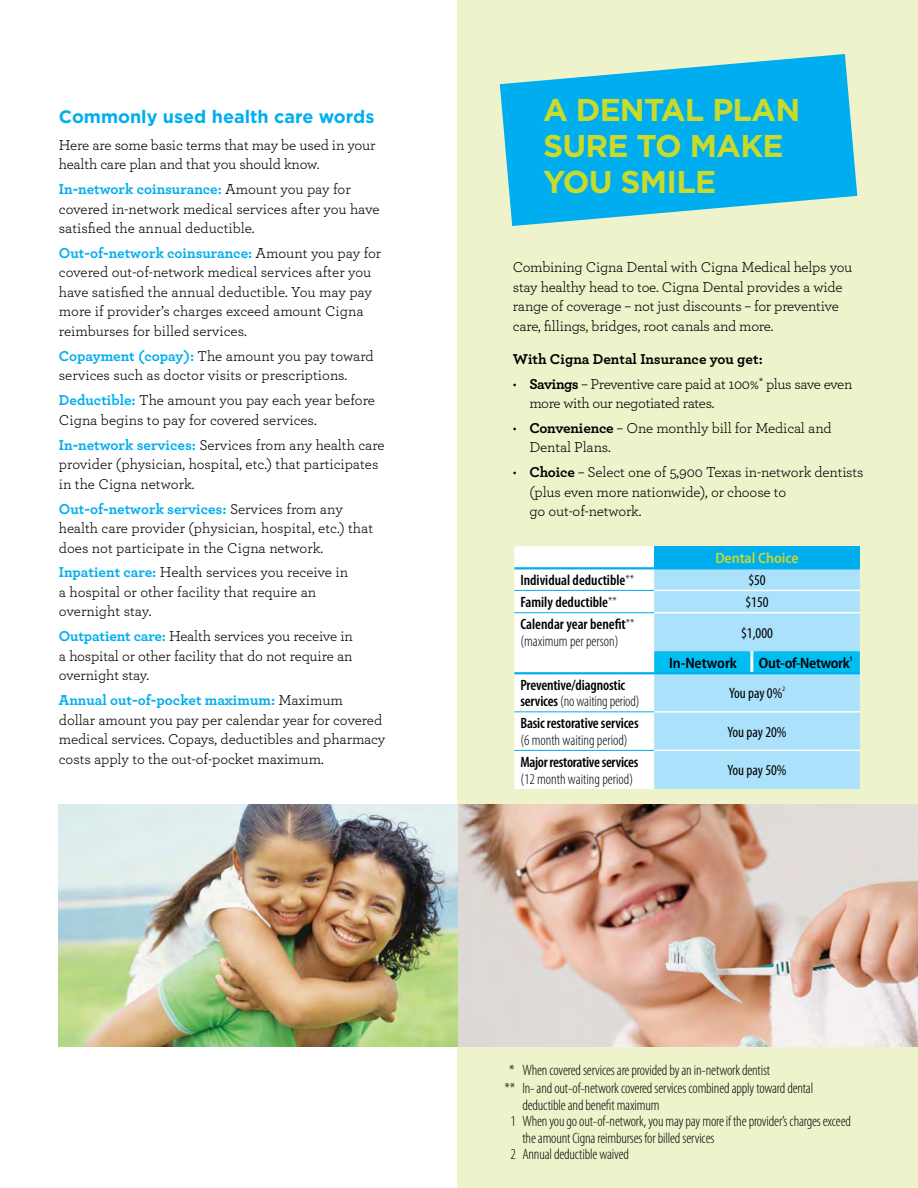
<style>
.page{position:relative;width:918px;height:1188px;background:#fff}
.page>*{position:absolute;margin:0;border:0;box-sizing:border-box;transform-origin:0 0}
.t1{font:700 31.5px/36px "Gotham";letter-spacing:-.025em;color:#c8da2b}
.t2{font:700 18px "Gotham";color:#00aeef}
.t3{font:15px/19.5px "Archer";letter-spacing:-.01em;color:#000}
.t4{font:300 condensed 15px/18.6px "Myriad Pro";letter-spacing:-.01em;color:#000}
.t5{font:600 condensed 15px/16.5px "Myriad Pro";letter-spacing:-.01em;color:#000}
.t6{font:condensed 15px "Myriad Pro";color:#000}
.t7{font:700 15px "Archer";color:#000}
.t8{font:600 semi-condensed 15px "Myriad Pro";letter-spacing:-.02em;color:#000}
.t9{font:600 semi-condensed 15px "Myriad Pro";color:#c8da2b}
.t10{font:600 semi-condensed 15px "Myriad Pro";color:#000}
.t11{font:600 semi-condensed 6.75px "Myriad Pro";color:#000}
.t12{font:condensed 6.75px "Myriad Pro";color:#000}
.s1{font-weight:700;color:#00aeef}
.s2{font-weight:700}
.s3{font-weight:300;font-size:12px}
.s4{font-weight:300}
</style>
<div class="page">
<div style="left:457px;top:0;width:461px;height:1188px;background:#eff3cb"></div>
<svg style="left:500px;top:54px;width:357px;height:172px;fill:#00aeef"></svg>
<img style="left:458px;top:804px;width:460px;height:243px">
<svg style="left:514px;top:546px;width:346px;height:243px;background:#bae8fa"></svg>
<hr style="left:654px;top:590px;width:98px;height:1px;background:#fff">
<hr style="left:752px;top:590px;width:108px;height:1px;background:#fff">
<hr style="left:654px;top:612px;width:98px;height:1px;background:#fff">
<hr style="left:752px;top:612px;width:108px;height:1px;background:#fff">
<hr style="left:654px;top:711px;width:98px;height:2px;background:#fff">
<hr style="left:752px;top:711px;width:108px;height:2px;background:#fff">
<hr style="left:654px;top:750px;width:98px;height:1px;background:#fff">
<hr style="left:752px;top:750px;width:108px;height:1px;background:#fff">
<hr style="left:514px;top:567px;width:140px;height:2px;background:#00aeef">
<hr style="left:514px;top:672px;width:140px;height:2px;background:#00aeef">
<hr style="left:514px;top:590px;width:140px;height:1px;background:#00aeef">
<hr style="left:514px;top:612px;width:140px;height:1px;background:#00aeef">
<hr style="left:514px;top:711px;width:140px;height:1px;background:#00aeef">
<hr style="left:514px;top:750px;width:140px;height:1px;background:#00aeef">
<hr style="left:654px;top:567px;width:98px;height:2px;background:#00aeef">
<hr style="left:752px;top:567px;width:108px;height:2px;background:#00aeef">
<hr style="left:750px;top:651px;width:3px;height:21px;background:#fff">
<hr style="left:654px;top:672px;width:98px;height:2px;background:#00aeef">
<hr style="left:752px;top:672px;width:108px;height:2px;background:#00aeef">
<img style="left:58px;top:804px;width:400px;height:243px">
<p class="t2" style="left:59px;top:104px;width:317px">Commonly used health care words</p>
<p class="t3" style="left:59px;top:134px;width:318px">Here are some basic terms that may be used in your health care plan and that you should know.</p>
<p class="t3" style="left:59px;top:179px;width:322px"><span class="s1">In-network coinsurance:</span> Amount you pay for covered in-network medical services after you have satisfied the annual deductible.</p>
<p class="t3" style="left:59px;top:243px;width:324px"><span class="s1">Out-of-network coinsurance:</span> Amount you pay for covered out-of-network medical services after you have satisfied the annual deductible. You may pay more if provider’s charges exceed amount Cigna reimburses for billed services.</p>
<p class="t3" style="left:59px;top:345px;width:316px"><span class="s1">Copayment (copay):</span> The amount you pay toward services such as doctor visits or prescriptions.</p>
<p class="t3" style="left:59px;top:390px;width:318px"><span class="s1">Deductible:</span> The amount you pay each year before<br>Cigna begins to pay for covered services.</p>
<p class="t3" style="left:59px;top:434px;width:327px"><span class="s1">In-network services:</span> Services from any health care provider (physician, hospital, etc.) that participates in the Cigna network.</p>
<p class="t3" style="left:59px;top:498px;width:316px"><span class="s1">Out-of-network services:</span> Services from any health care provider (physician, hospital, etc.) that does not participate in the Cigna network.</p>
<p class="t3" style="left:59px;top:562px;width:291px"><span class="s1">Inpatient care:</span> Health services you receive in a hospital or other facility that require an overnight stay.</p>
<p class="t3" style="left:59px;top:626px;width:296px;text-align:justify"><span class="s1">Outpatient care:</span> Health services you receive in a hospital or other facility that do not require an overnight stay.</p>
<p class="t3" style="left:59px;top:690px;width:328px"><span class="s1">Annual out-of-pocket maximum:</span> Maximum<br>dollar amount you pay per calendar year for covered medical services. Copays, deductibles and pharmacy costs apply to the out-of-pocket maximum.</p>
<h1 class="t1" style="left:543px;top:91px;width:259px">A DENTAL PL AN<br>SURE</h1>
<h1 class="t1" style="left:636px;top:127px;width:11px">TO</h1>
<h1 class="t1" style="left:690px;top:127px;width:91px">MAKE</h1>
<h1 class="t1" style="left:543px;top:163px;width:104px">YO U SMILE</h1>
<p class="t3" style="left:513px;top:257px;width:341px">Combining Cigna Dental with Cigna Medical helps you stay healthy head to toe. Cigna Dental provides a wide range of coverage – not just discounts – for preventive care, fillings, bridges, root canals and more.</p>
<p class="t7" style="left:513px;top:347px;width:251px">With Cigna Dental Insurance you get:</p>
<p class="t3" style="left:529px;top:373px;width:325px;text-indent:-16px">• <span class="s2">Savings</span> – Preventive care paid at 100%<sup>*</sup> plus save even more with our negotiated rates.</p>
<p class="t3" style="left:529px;top:417px;width:304px;text-indent:-17px">• <span class="s2">Convenience</span> – One monthly bill for Medical and<br>Dental Plans.</p>
<p class="t3" style="left:529px;top:462px;width:336px;text-indent:-17px">• <span class="s2">Choice</span> – Select one of 5,900 Texas in-network dentists (plus even more nationwide), or choose to<br>go out-of-network.</p>
<p class="t9" style="left:715px;top:550px;width:85px">Dental Choice</p>
<p class="t5" style="left:520px;top:572px;width:115px">Individual deductible<span class="s3">**</span></p>
<p class="t6" style="left:748px;top:571px;width:19px">$50</p>
<p class="t5" style="left:520px;top:594px;width:98px">Family deductible<span class="s3">**</span></p>
<p class="t6" style="left:745px;top:593px;width:25px">$150</p>
<p class="t5" style="left:520px;top:616px;width:116px">Calendar year benefit<span class="s3">** </span><span class="s4">(maximum per person)</span></p>
<p class="t6" style="left:741px;top:624px;width:33px">$1,000</p>
<p class="t10" style="left:669px;top:655px;width:70px">In-Network</p>
<p class="t8" style="left:759px;top:655px;width:92px">Out-of-Network</p>
<p class="t11" style="left:849px;top:655px;width:5px">1</p>
<p class="t5" style="left:520px;top:677px;width:121px">Preventive/diagnostic services<span class="s4">(no waiting period)</span></p>
<p class="t6" style="left:729px;top:684px;width:55px">You pay 0%</p>
<p class="t12" style="left:782px;top:685px;width:4px">2</p>
<p class="t5" style="left:520px;top:716px;width:120px">Basic restorative services</p>
<p class="t4" style="left:520px;top:731px;width:109px">(6 month waiting period)</p>
<p class="t6" style="left:727px;top:723px;width:61px">You pay 20%</p>
<p class="t5" style="left:520px;top:754px;width:120px">Major restorative services</p>
<p class="t4" style="left:520px;top:770px;width:114px">(12 month waiting period)</p>
<p class="t6" style="left:727px;top:761px;width:61px">You pay 50%</p>
<p class="t4" style="left:504px;top:1061px;width:310px;text-indent:5px">* When covered services are provided by an in-network dentist<br>** In- and out-of-network covered services combined apply toward dental</p>
<p class="t4" style="left:522px;top:1096px;width:138px">deductible and benefit maximum</p>
<p class="t4" style="left:510px;top:1112px;width:342px">1 When you go out-of-network, you may pay more if the provider’s charges exceed</p>
<p class="t4" style="left:522px;top:1129px;width:194px">the amount Cigna reimburses for billed services</p>
<p class="t4" style="left:510px;top:1145px;width:120px">2 Annual deductible waived</p>
</div>
